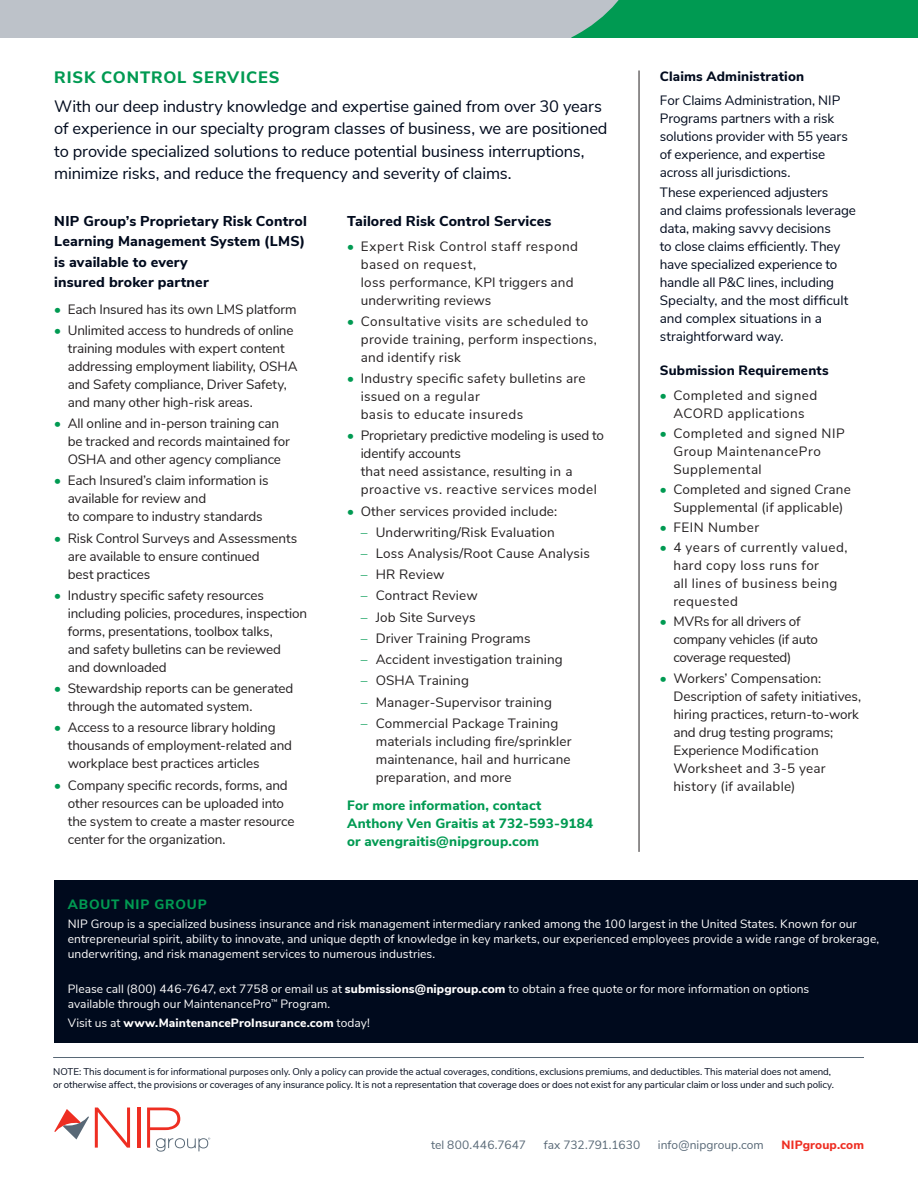
<style>
.page{position:relative;width:918px;height:1188px;background:#fff}
.page>*{position:absolute;margin:0;border:0;box-sizing:border-box;transform-origin:0 0}
.Body{font:16.5px/22.5px "Nunito Sans";letter-spacing:-.01em;color:#000a1d}
.Level_2_Heading{font:800 16.5px "Nunito Sans";letter-spacing:.055em;color:#009a52}
.Body_Bold{font:800 14.25px/20.2px "Nunito Sans";letter-spacing:.01em;color:#000a1d}
.Bullets{font:13.5px/18px "Nunito Sans";color:#231f20}
.Body-2{font:13.5px/18px "Nunito Sans";letter-spacing:-.01em;color:#000a1d}
.Bullets-2{font:13.5px/18px "Nunito Sans";letter-spacing:.03em;color:#231f20}
.Bullets-3{font:13.5px/18px "Nunito Sans";letter-spacing:.035em;color:#231f20}
.Body_Bold-2{font:800 13.5px/18px "Nunito Sans";letter-spacing:.015em;color:#009a52}
.Bullets-4{font:13.5px/18px "Nunito Sans";letter-spacing:.025em;color:#231f20}
.Bullets-5{font:13.5px/18px "Nunito Sans";letter-spacing:-.02em;color:#231f20}
.Body_Bold-3{font:800 13.5px "Nunito Sans";letter-spacing:.015em;color:#000a1d}
.Level_2_Heading-2{font:800 13.5px "Nunito Sans";letter-spacing:.065em;color:#009a52}
.Bullets-6{font:13.5px "Nunito Sans";letter-spacing:.04em;color:#231f20}
.Body-3{font:12px/15px "Nunito Sans";letter-spacing:.005em;color:#fff}
.t1{font:12px "Nunito Sans";letter-spacing:.005em;color:#586876}
.Body-4{font:800 12px "Nunito Sans";letter-spacing:.005em;color:#fff}
.t2{font:800 12px "Nunito Sans";letter-spacing:.005em;color:#ee2e22}
.Disclaimer{font:9.75px/12.8px "Nunito Sans";letter-spacing:-.01em;color:#000a1d}
.s1{font-family:"Lato";font-weight:700;font-size:12px;color:#009a52}
.s2{color:#009a52}
.s3{font-weight:800}
.s4{font-weight:400}
</style>
<div class="page">
<hr style="left:53px;top:1057px;width:811px;height:1px;background:#586876">
<div style="left:0;top:0;width:918px;height:38px;background:#bdc2c9"></div>
<svg style="left:571px;top:0;width:347px;height:38px;background:#0e9d5b"></svg>
<svg style="left:54px;top:1109px;width:35px;height:30px"></svg>
<svg style="left:95px;top:1108px;width:35px;height:40px"></svg>
<hr style="left:137px;top:1108px;width:3px;height:40px;background:#ee2e22">
<svg style="left:147px;top:1108px;width:63px;height:44px"></svg>
<div style="left:54px;top:880px;width:864px;height:163px;background:#000a1d"></div>
<hr style="left:639px;top:70px;width:1px;height:782px;background:#231f20">
<p class="Level_2_Heading" style="left:54px;top:65px;width:227px">RISK CONTROL SERVICES</p>
<p class="Body" style="left:54px;top:94px;width:555px">With our deep industry knowledge and expertise gained from over 30 years of experience in our specialty program classes of business, we are positioned to provide specialized solutions to reduce potential business interruptions, minimize risks, and reduce the frequency and severity of claims.</p>
<p class="Body_Bold" style="left:54px;top:210px;width:254px">NIP Group’s Proprietary Risk Control<br>Learning Management System (LMS) is available to every<br>insured broker partner</p>
<p class="Bullets" style="left:54px;top:299px;width:244px"><span class="s1">•</span> Each Insured has its own LMS platform</p>
<p class="Bullets" style="left:68px;top:320px;width:231px;text-indent:-14px"><span class="s1">•</span> Unlimited access to hundreds of online training modules with expert content addressing employment liability, OSHA and Safety compliance, Driver Safety, and many other high-risk areas.</p>
<p class="Bullets" style="left:68px;top:414px;width:224px;text-indent:-14px"><span class="s1">•</span> All online and in-person training can be tracked and records maintained for<br>OSHA and other agency compliance</p>
<p class="Bullets" style="left:68px;top:471px;width:202px;text-indent:-14px"><span class="s1">•</span> Each Insured’s claim information is available for review and<br>to compare to industry standards</p>
<p class="Bullets" style="left:68px;top:528px;width:231px;text-indent:-14px"><span class="s1">•</span> Risk Control Surveys and Assessments are available to ensure continued<br>best practices</p>
<p class="Bullets" style="left:68px;top:585px;width:241px;text-indent:-14px"><span class="s1">•</span> Industry specific safety resources including policies, procedures, inspection forms, presentations, toolbox talks,<br>and safety bulletins can be reviewed<br>and downloaded</p>
<p class="Bullets" style="left:68px;top:679px;width:227px;text-indent:-14px"><span class="s1">•</span> Stewardship reports can be generated through the automated system.</p>
<p class="Bullets" style="left:68px;top:718px;width:226px;text-indent:-14px"><span class="s1">•</span> Access to a resource library holding thousands of employment-related and workplace best practices articles</p>
<p class="Bullets" style="left:68px;top:775px;width:228px;text-indent:-14px"><span class="s1">•</span> Company specific records, forms, and other resources can be uploaded into the system to create a master resource center for the organization.</p>
<p class="Body_Bold" style="left:347px;top:210px;width:206px">Tailored Risk Control Services</p>
<p class="Bullets-2" style="left:361px;top:236px;width:219px;text-indent:-14px"><span class="s1">•</span> Expert Risk Control staff respond based on request,<br>loss performance, KPI triggers and underwriting reviews</p>
<p class="Bullets-2" style="left:361px;top:311px;width:238px;text-indent:-14px"><span class="s1">•</span> Consultative visits are scheduled to provide training, perform inspections, and identify risk</p>
<p class="Bullets-4" style="left:361px;top:369px;width:226px;text-indent:-14px"><span class="s1">•</span> Industry specific safety bulletins are issued on a regular<br>basis to educate insureds</p>
<p class="Bullets" style="left:361px;top:426px;width:245px;text-indent:-14px"><span class="s1">•</span> Proprietary predictive modeling is used to identify accounts<br>that need assistance, resulting in a proactive vs. reactive services model</p>
<p class="Bullets" style="left:347px;top:501px;width:212px"><span class="s1">•</span> Other services provided include:</p>
<p class="Bullets" style="left:361px;top:522px;width:196px"><span class="s2">–</span> Underwriting/Risk Evaluation</p>
<p class="Bullets" style="left:361px;top:543px;width:231px"><span class="s2">–</span> Loss Analysis/Root Cause Analysis</p>
<p class="Bullets" style="left:361px;top:565px;width:85px"><span class="s2">–</span> HR Review</p>
<p class="Bullets" style="left:361px;top:586px;width:119px"><span class="s2">–</span> Contract Review</p>
<p class="Bullets" style="left:361px;top:607px;width:117px"><span class="s2">–</span> Job Site Surveys</p>
<p class="Bullets" style="left:361px;top:628px;width:172px"><span class="s2">–</span> Driver Training Programs</p>
<p class="Bullets" style="left:361px;top:650px;width:204px"><span class="s2">–</span> Accident investigation training</p>
<p class="Bullets" style="left:361px;top:671px;width:110px"><span class="s2">–</span> OSHA Training</p>
<p class="Bullets" style="left:361px;top:692px;width:193px"><span class="s2">–</span> Manager-Supervisor training</p>
<p class="Bullets" style="left:376px;top:713px;width:197px;text-indent:-15px"><span class="s2">–</span> Commercial Package Training materials including fire/sprinkler maintenance, hail and hurricane preparation, and more</p>
<p class="Body_Bold-2" style="left:347px;top:795px;width:248px">For more information, contact<br>Anthony Ven Graitis at 732-593-9184 or avengraitis@nipgroup.com</p>
<p class="Body_Bold-3" style="left:660px;top:66px;width:146px">Claims Administration</p>
<p class="Body-2" style="left:660px;top:91px;width:189px">For Claims Administration, NIP<br>Programs partners with a risk solutions provider with 55 years of experience, and expertise across all jurisdictions.</p>
<p class="Body-2" style="left:660px;top:183px;width:198px">These experienced adjusters<br>and claims professionals leverage data, making savvy decisions<br>to close claims efficiently. They have specialized experience to handle all P&amp;C lines, including<br>Specialty, and the most difficult and complex situations in a straightforward way.</p>
<p class="Body_Bold-3" style="left:660px;top:360px;width:170px">Submission Requirements</p>
<p class="Bullets-3" style="left:660px;top:385px;width:159px;text-align:center"><span class="s1">•</span> Completed and signed<br>ACORD applications</p>
<p class="Bullets-3" style="left:673px;top:423px;width:173px;text-indent:-14px"><span class="s1">•</span> Completed and signed NIP<br>Group MaintenancePro<br>Supplemental</p>
<p class="Bullets" style="left:660px;top:479px;width:192px;text-align:center"><span class="s1">•</span> Completed and signed Crane<br>Supplemental (if applicable)</p>
<p class="Bullets-6" style="left:660px;top:518px;width:101px"><span class="s1">•</span> FEIN Number</p>
<p class="Bullets-3" style="left:673px;top:538px;width:176px;text-indent:-14px"><span class="s1">•</span> 4 years of currently valued, hard copy loss runs for<br>all lines of business being requested</p>
<p class="Bullets-5" style="left:673px;top:612px;width:146px;text-indent:-14px"><span class="s1">•</span> MVRs for all drivers of company vehicles (if auto coverage requested)</p>
<p class="Bullets" style="left:673px;top:668px;width:190px;text-indent:-14px"><span class="s1">•</span> Workers’ Compensation:<br>Description of safety initiatives, hiring practices, return-to-work and drug testing programs;<br>Experience Modification<br>Worksheet and 3-5 year history (if available)</p>
<p class="Level_2_Heading-2" style="left:68px;top:894px;width:140px">ABOUT NIP GROUP</p>
<p class="Body-3" style="left:68px;top:916px;width:813px">NIP Group is a specialized business insurance and risk management intermediary ranked among the 100 largest in the United States. Known for our entrepreneurial spirit, ability to innovate, and unique depth of knowledge in key markets, our experienced employees provide a wide range of brokerage, underwriting, and risk management services to numerous industries.</p>
<p class="Body-3" style="left:68px;top:980px;width:743px">Please call (800) 446-7647, ext 7758 or email us at <span class="s3">submissions@nipgroup.com</span> to obtain a free quote or for more information on options available through our MaintenancePro<sup>™</sup> Program.</p>
<p class="Body-4" style="left:68px;top:1014px;width:304px"><span class="s4">Visit us at</span> www.MaintenanceProInsurance.com <span class="s4">today!</span></p>
<p class="Disclaimer" style="left:53px;top:1064px;width:782px">NOTE: This document is for informational purposes only. Only a policy can provide the actual coverages, conditions, exclusions premiums, and deductibles. This material does not amend, or otherwise affect, the provisions or coverages of any insurance policy. It is not a representation that coverage does or does not exist for any particular claim or loss under and such policy.</p>
<p class="t1" style="left:431px;top:1136px;width:96px">tel 800.446.7647</p>
<p class="t1" style="left:544px;top:1136px;width:98px">fax 732.791.1630</p>
<p class="t1" style="left:658px;top:1136px;width:107px">info@nipgroup.com</p>
<p class="t2" style="left:782px;top:1136px;width:84px">NIPgroup.com</p>
</div>
